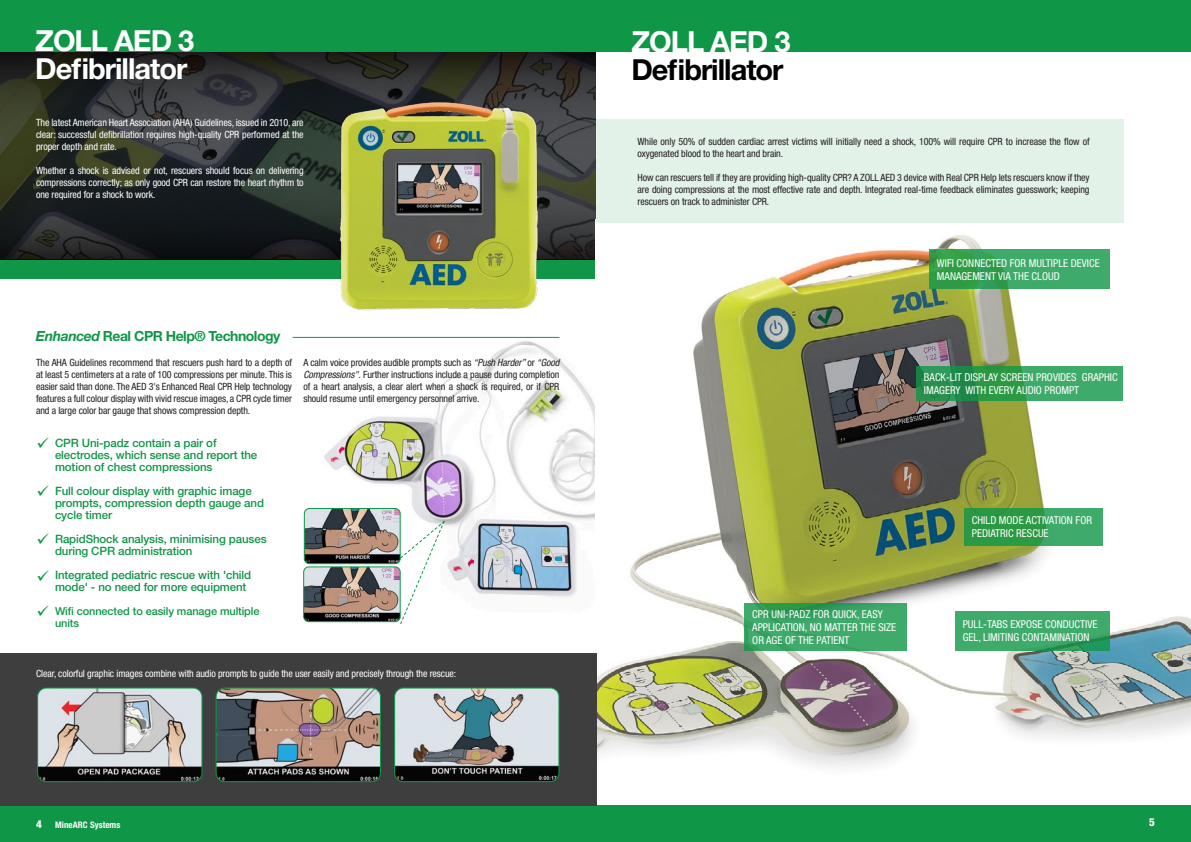
<style>
.page{position:relative;width:1191px;height:842px;background:#fff}
.page>*{position:absolute;margin:0;border:0;box-sizing:border-box;transform-origin:0 0}
.t1{font:700 29px "Helvetica Neue LT Std";letter-spacing:-.035em;color:#fff}
.t2{font:700 29px "Helvetica Neue LT Std";letter-spacing:-.035em;color:#000}
.t3{font:700 14px "Helvetica Neue LT Std";letter-spacing:-.035em;color:#109647}
.t4{font:500 11.5px/12px "Helvetica Neue LT Std";letter-spacing:-.01em;color:#109647}
.t5{font:500 11px/12px "Helvetica Neue LT Std";letter-spacing:-.01em;color:#109647}
.t6{font:800 condensed 11px "Helvetica Neue LT Std";color:#fff}
.t7{font:condensed 10.9px/13px "Helvetica Neue LT Std";color:#fff}
.t8{font:condensed 10px/12px "Helvetica Neue LT Std";letter-spacing:-.01em;color:#231f20;text-align:justify}
.t9{font:condensed 10px/12px "Helvetica Neue LT Std";letter-spacing:-.01em;color:#fff;text-align:justify}
.t10{font:700 condensed 9px "Helvetica Neue LT Std";color:#fff}
.s1{font-style:italic}
.s2{font-weight:800;font-size:11px}
</style>
<div class="page">
<div style="left:595px;top:805px;width:596px;height:37px;background:#109647"></div>
<div style="left:0;top:805px;width:595px;height:37px;background:#109647"></div>
<div style="left:595px;top:0;width:596px;height:52px;background:#109647"></div>
<div style="left:0;top:0;width:595px;height:52px;background:#109647"></div>
<img style="left:294px;top:336px;width:301px;height:287px">
<hr style="left:292px;top:337px;width:267px;height:1px;background:#109647">
<div style="left:0;top:260px;width:595px;height:19px;background:#109647"></div>
<svg style="left:0;top:52px;width:595px;height:208px;background:#282b29"></svg>
<img style="left:304px;top:568px;width:95px;height:54px">
<div style="left:303px;top:566px;width:98px;height:56px;border:1px solid #109647;border-radius:5px"></div>
<img style="left:304px;top:508px;width:96px;height:56px">
<div style="left:304px;top:508px;width:97px;height:56px;border:1px solid #109647;border-radius:5px"></div>
<svg style="left:399px;top:520px;width:47px;height:104px"></svg>
<img style="left:596px;top:220px;width:595px;height:576px">
<svg style="left:744px;top:603px;width:162px;height:47px;background:#3aa665"></svg>
<img style="left:327px;top:94px;width:232px;height:217px">
<svg style="left:955px;top:611px;width:155px;height:39px;background:#3ca868"></svg>
<svg style="left:916px;top:366px;width:207px;height:34px;background:#329d59"></svg>
<svg style="left:929px;top:250px;width:181px;height:39px;background:#39a55e"></svg>
<div style="left:596px;top:119px;width:527px;height:104px;background:#e2f2e9"></div>
<div style="left:0;top:653px;width:596px;height:152px;background:#3e3e3f"></div>
<img style="left:38px;top:689px;width:164px;height:93px">
<div style="left:37px;top:687px;width:165px;height:95px;border:1px solid #109647;border-radius:9px"></div>
<img style="left:216px;top:689px;width:164px;height:93px">
<div style="left:216px;top:687px;width:165px;height:95px;border:1px solid #109647;border-radius:9px"></div>
<img style="left:395px;top:689px;width:164px;height:93px">
<div style="left:394px;top:687px;width:165px;height:95px;border:1px solid #109647;border-radius:9px"></div>
<svg style="left:964px;top:508px;width:138px;height:37px;background:#339f54"></svg>
<p class="t1" style="left:35px;top:22px;width:161px">ZOLL AED 3</p>
<p class="t1" style="left:35px;top:50px;width:153px">Defibrillator</p>
<p class="t9" style="left:36px;top:117px;width:269px">The latest American Heart Association (AHA) Guidelines, issued in 2010, are clear: successful defibrillation requires high-quality CPR performed at the proper depth and rate.</p>
<p class="t9" style="left:36px;top:165px;width:269px">Whether a shock is advised or not, rescuers should focus on delivering compressions correctly; as only good CPR can restore the heart rhythm to one required for a shock to work.</p>
<p class="t3" style="left:36px;top:328px;width:246px"><span class="s1">Enhanced</span> Real CPR Help® Technology</p>
<p class="t8" style="left:36px;top:356px;width:257px">The AHA Guidelines recommend that rescuers push hard to a depth of at least 5 centimeters at a rate of 100 compressions per minute. This is easier said than done. The AED 3's Enhanced Real CPR Help technology features a full colour display with vivid rescue images, a CPR cycle timer and a large color bar gauge that shows compression depth.</p>
<p class="t8" style="left:303px;top:356px;width:257px">A calm voice provides audible prompts such as <span class="s1">“Push Harder”</span> or <span class="s1">“Good Compressions".</span> Further instructions include a pause during completion of a heart analysis, a clear alert when a shock is required, or if CPR should resume until emergency personnel arrive.</p>
<p class="t4" style="left:55px;top:437px;width:204px">CPR Uni-padz contain a pair of electrodes, which sense and report the motion of chest compressions</p>
<p class="t4" style="left:55px;top:485px;width:211px">Full colour display with graphic image prompts, compression depth gauge and cycle timer</p>
<p class="t4" style="left:55px;top:533px;width:213px">RapidShock analysis, minimising pauses during CPR administration</p>
<p class="t4" style="left:55px;top:569px;width:198px">Integrated pediatric rescue with 'child mode' - no need for more equipment</p>
<p class="t5" style="left:55px;top:605px;width:206px">Wifi connected to easily manage multiple units</p>
<p class="t9" style="left:36px;top:667px;width:422px">Clear, colorful graphic images combine with audio prompts to guide the user easily and precisely through the rescue:</p>
<p class="t1" style="left:631px;top:24px;width:161px">ZOLL AED 3</p>
<p class="t2" style="left:631px;top:52px;width:153px">Defibrillator</p>
<p class="t8" style="left:637px;top:135px;width:453px">While only 50% of sudden cardiac arrest victims will initially need a shock, 100% will require CPR to increase the flow of oxygenated blood to the heart and brain.</p>
<p class="t8" style="left:637px;top:171px;width:453px">How can rescuers tell if they are providing high-quality CPR? A ZOLL AED 3 device with Real CPR Help lets rescuers know if they are doing compressions at the most effective rate and depth. Integrated real-time feedback eliminates guesswork; keeping rescuers on track to administer CPR.</p>
<p class="t7" style="left:937px;top:256px;width:164px">WIFI CONNECTED FOR MULTIPLE DEVICE<br>MANAGEMENT VIA THE CLOUD</p>
<p class="t7" style="left:924px;top:370px;width:195px">BACK-LIT DISPLAY SCREEN PROVIDES GRAPHIC<br>IMAGERY WITH EVERY AUDIO PROMPT</p>
<p class="t7" style="left:752px;top:607px;width:145px">CPR UNI-PADZ FOR QUICK, EASY<br>APPLICATION, NO MATTER THE SIZE<br>OR AGE OF THE PATIENT</p>
<p class="t7" style="left:971px;top:514px;width:122px">CHILD MODE ACTIVATION FOR<br>PEDIATRIC RESCUE</p>
<p class="t7" style="left:962px;top:617px;width:136px">PULL-TABS EXPOSE CONDUCTIVE<br>GEL, LIMITING CONTAMINATION</p>
<p class="t10" style="left:36px;top:819px;width:86px"><span class="s2">4</span> MineARC Systems</p>
<p class="t6" style="left:1149px;top:815px;width:7px">5</p>
</div>
